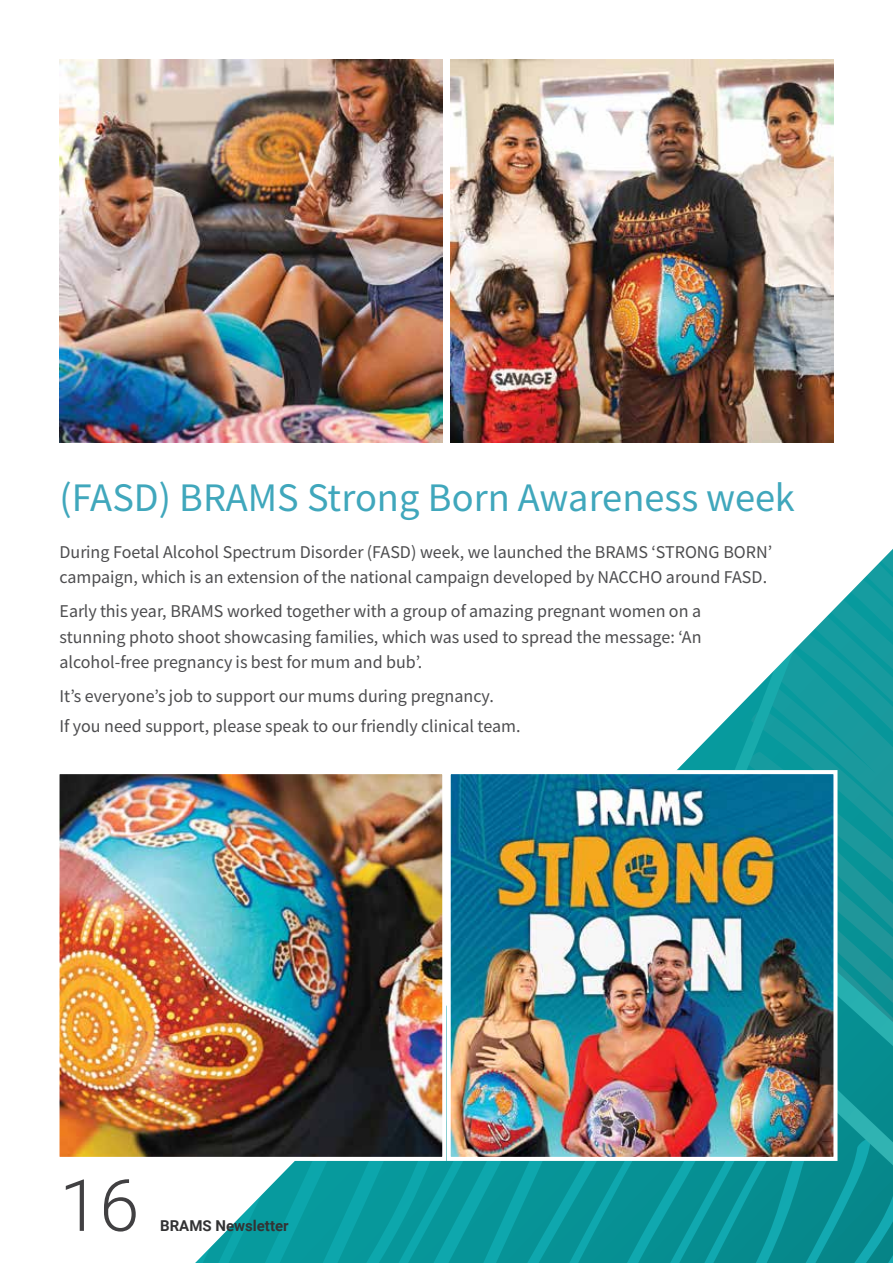
<style>
.page{position:relative;width:893px;height:1263px;background:#fff}
.page>*{position:absolute;margin:0;border:0;box-sizing:border-box;transform-origin:0 0}
.t1{font:300 72px "Roboto";color:#414042}
.t2{font:40.5px "Source Sans Variable";color:#40a7bc}
.t3{font:18px/25.5px "Source Sans Variable";color:#4d4d4f}
.t4{font:700 15px "Roboto";color:#333334}
</style>
<div class="page">
<svg style="left:195px;top:549px;width:698px;height:714px"></svg>
<img style="left:60px;top:60px;width:382px;height:382px">
<img style="left:59px;top:768px;width:386px;height:395px">
<img style="left:451px;top:60px;width:382px;height:382px">
<img style="left:445px;top:768px;width:394px;height:395px">
<h2 class="t2" style="left:60px;top:473px;width:737px">(FASD) BRAMS Strong Born Awareness week</h2>
<p class="t3" style="left:60px;top:539px;width:714px">During Foetal Alcohol Spectrum Disorder (FASD) week, we launched the BRAMS ‘STRONG BORN’ campaign, which is an extension of the national campaign developed by NACCHO around FASD.</p>
<p class="t3" style="left:60px;top:599px;width:643px;text-align:justify">Early this year, BRAMS worked together with a group of amazing pregnant women on a stunning photo shoot showcasing families, which was used to spread the message: ‘An alcohol-free pregnancy is best for mum and bub’.</p>
<p class="t3" style="left:60px;top:682px;width:462px;line-height:29.7px">It’s everyone’s job to support our mums during pregnancy.<br>If you need support, please speak to our friendly clinical team.</p>
<h1 class="t1" style="left:60px;top:1155px;width:81px">16</h1>
<p class="t4" style="left:160px;top:1215px;width:130px">BRAMS Newsletter</p>
</div>
